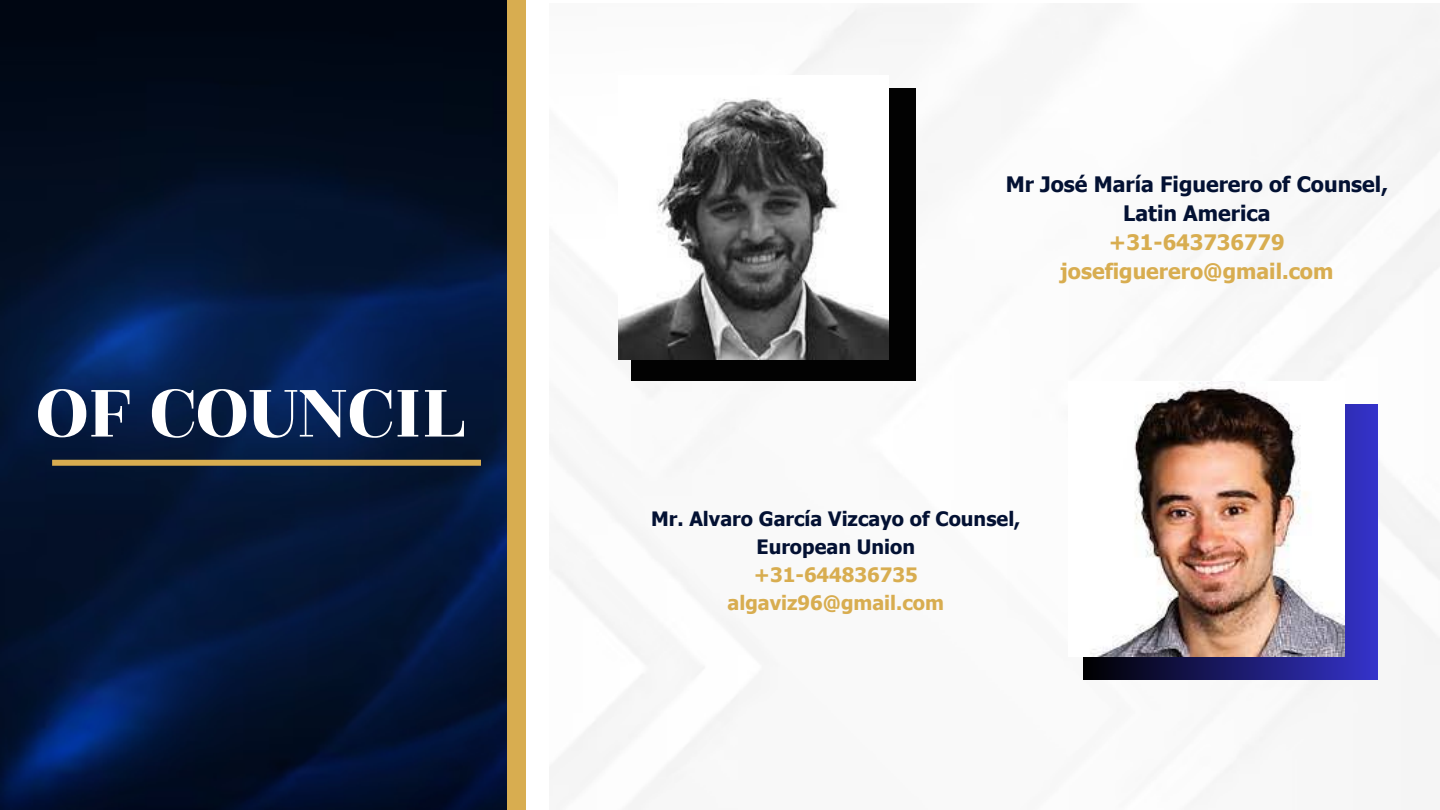
<style>
.page{position:relative;width:1440px;height:810px;background:#fff}
.page>*{position:absolute;margin:0;border:0;box-sizing:border-box;transform-origin:0 0}
.t1{font:83px "Rozha One";color:#fff}
.t2{font:700 21.3px/29.2px "Tahoma";color:#031133;text-align:center}
.t3{font:700 21.3px/29.2px "Tahoma";color:#d8ad50;text-align:center}
.t4{font:700 19.8px/27.8px "Tahoma";color:#031133;text-align:center}
.t5{font:700 19.8px/27.8px "Tahoma";color:#d8ad50;text-align:center}
</style>
<div class="page">
<img style="left:550px;top:7px;width:890px;height:803px">
<div style="left:631px;top:88px;width:284px;height:293px;background:#020202"></div>
<img style="left:618px;top:76px;width:271px;height:284px">
<svg style="left:1084px;top:405px;width:293px;height:274px;background:#312f9a"></svg>
<img style="left:1069px;top:381px;width:275px;height:276px">
<img style="left:0;top:0;width:508px;height:810px">
<div style="left:52px;top:460px;width:429px;height:6px;background:#d8ad50"></div>
<div style="left:508px;top:0;width:18px;height:810px;background:#d8ad50"></div>
<h1 class="t1" style="left:36px;top:354px;width:430px">OF COUNCIL</h1>
<p class="t2" style="left:1006px;top:169px;width:384px">Mr José María Figuerero of Counsel,<br>Latin America</p>
<p class="t3" style="left:1060px;top:227px;width:275px">+31-643736779 josefiguerero@gmail.com</p>
<p class="t4" style="left:651px;top:505px;width:371px">Mr. Alvaro García Vizcayo of Counsel,<br>European Union</p>
<p class="t5" style="left:727px;top:560px;width:218px">+31-644836735 algaviz96@gmail.com</p>
</div>
